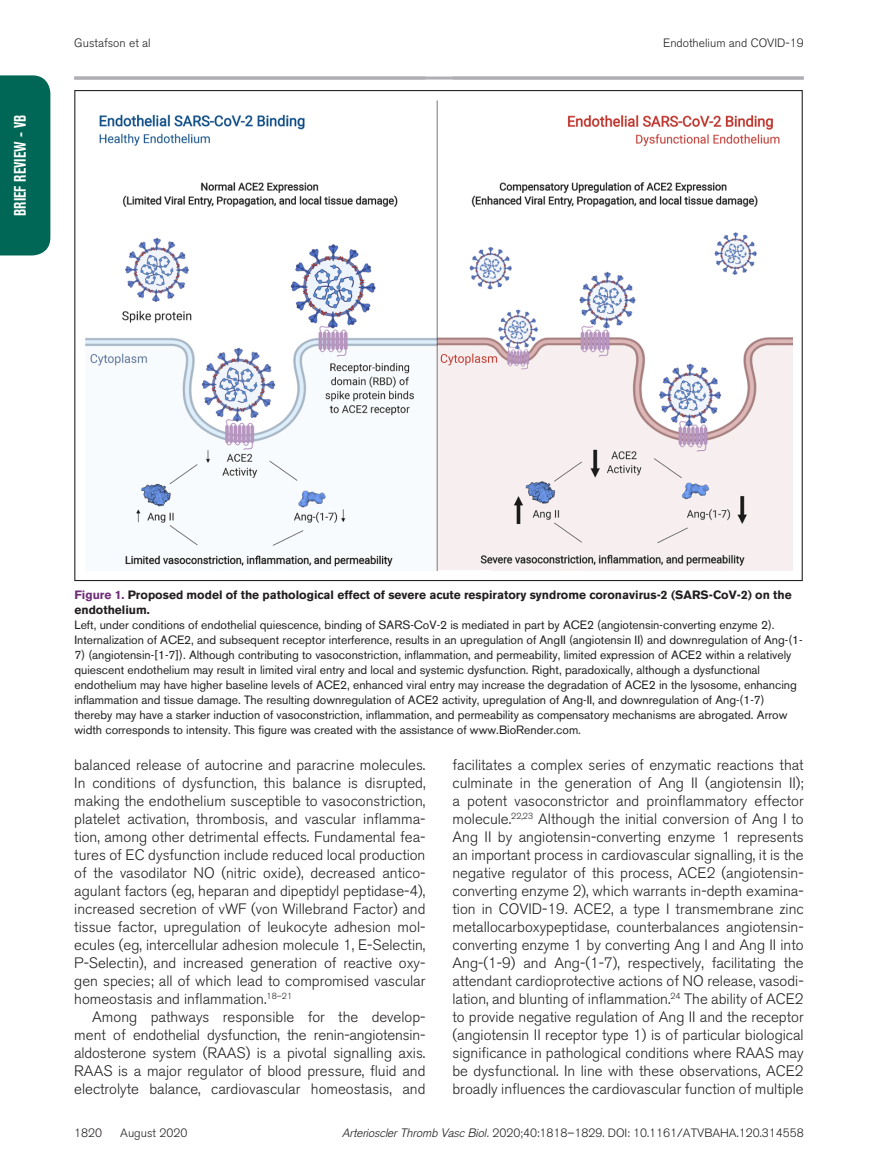
<style>
.page{position:relative;width:878px;height:1175px;background:#fff}
.page>*{position:absolute;margin:0;border:0;box-sizing:border-box;transform-origin:0 0}
.t1{font:700 condensed 16.5px "Akzidenz Grotesk BE";color:#fff;scale:.9 1}
.t2{font:300 15px/18px "Akzidenz Grotesk BE";color:#231f20;text-align:justify}
.t3{font:12px/15px "Akzidenz Grotesk BE";color:#231f20}
.t4{font:300 12px "Akzidenz Grotesk BE";color:#231f20}
.t5{font:700 12px/15px "Akzidenz Grotesk BE";color:#231f20}
.s1{color:#6e2f76}
.s2{font-family:"Akzidenz Grotesk";font-style:italic}
</style>
<div class="page">
<div style="left:0;top:75px;width:50px;height:180px;background:#006756"></div>
<hr style="left:74px;top:76px;width:729px;height:4px;background:#b9babe">
<svg style="left:74px;top:90px;width:729px;height:491px"></svg>
<p class="t1" style="left:11px;top:216px;width:114px;rotate:-90deg">Brief Review - VB</p>
<p class="t4" style="left:74px;top:36px;width:78px">Gustafson et al</p>
<p class="t4" style="left:663px;top:36px;width:142px">Endothelium and COVID-19</p>
<p class="t5" style="left:74px;top:587px;width:718px"><span class="s1">Figure 1.</span> Proposed model of the pathological effect of severe acute respiratory syndrome coronavirus-2 (SARS-CoV-2) on the endothelium.</p>
<p class="t3" style="left:74px;top:617px;width:729px">Left, under conditions of endothelial quiescence, binding of SARS-CoV-2 is mediated in part by ACE2 (angiotensin-converting enzyme 2).<br>Internalization of ACE2, and subsequent receptor interference, results in an upregulation of AngII (angiotensin II) and downregulation of Ang-(1-</p>
<p class="t3" style="left:74px;top:647px;width:724px">7) (angiotensin-[1-7]). Although contributing to vasoconstriction, inflammation, and permeability, limited expression of ACE2 within a relatively quiescent endothelium may result in limited viral entry and local and systemic dysfunction. Right, paradoxically, although a dysfunctional endothelium may have higher baseline levels of ACE2, enhanced viral entry may increase the degradation of ACE2 in the lysosome, enhancing inflammation and tissue damage. The resulting downregulation of ACE2 activity, upregulation of Ang-II, and downregulation of Ang-(1-7) thereby may have a starker induction of vasoconstriction, inflammation, and permeability as compensatory mechanisms are abrogated. Arrow width corresponds to intensity. This figure was created with the assistance of www.BioRender.com.</p>
<p class="t2" style="left:74px;top:756px;width:353px">balanced release of autocrine and paracrine molecules.<br>In conditions of dysfunction, this balance is disrupted, making the endothelium susceptible to vasoconstriction, platelet activation, thrombosis, and vascular inflamma&shy;tion, among other detrimental effects. Fundamental fea&shy;tures of EC dysfunction include reduced local production of the vasodilator NO (nitric oxide), decreased antico&shy;agulant factors (eg, heparan and dipeptidyl peptidase-4), increased secretion of vWF (von Willebrand Factor) and tissue factor, upregulation of leukocyte adhesion mol&shy;ecules (eg, intercellular adhesion molecule 1, E-Selectin, P-Selectin), and increased generation of reactive oxy&shy;gen species; all of which lead to compromised vascular homeostasis and inflammation.<sup>18–21</sup></p>
<p class="t2" style="left:74px;top:1008px;width:353px;text-indent:18px">Among pathways responsible for the develop&shy;ment of endothelial dysfunction, the renin-angiotensin&shy;aldosterone system (RAAS) is a pivotal signalling axis.<br>RAAS is a major regulator of blood pressure, fluid and electrolyte balance, cardiovascular homeostasis, and</p>
<p class="t2" style="left:452px;top:756px;width:353px">facilitates a complex series of enzymatic reactions that culminate in the generation of Ang II (angiotensin II); a potent vasoconstrictor and proinflammatory effector molecule.<sup>22,23</sup> Although the initial conversion of Ang I to Ang II by angiotensin-converting enzyme 1 represents an important process in cardiovascular signalling, it is the negative regulator of this process, ACE2 (angiotensin&shy;converting enzyme 2), which warrants in-depth examina&shy;tion in COVID-19. ACE2, a type I transmembrane zinc metallocarboxypeptidase, counterbalances angiotensin&shy;converting enzyme 1 by converting Ang I and Ang II into Ang-(1-9) and Ang-(1-7), respectively, facilitating the attendant cardioprotective actions of NO release, vasodi&shy;lation, and blunting of inflammation.<sup>24</sup> The ability of ACE2 to provide negative regulation of Ang II and the receptor (angiotensin II receptor type 1) is of particular biological significance in pathological conditions where RAAS may be dysfunctional. In line with these observations, ACE2 broadly influences the cardiovascular function of multiple</p>
<p class="t4" style="left:74px;top:1126px;width:29px">1820</p>
<p class="t4" style="left:120px;top:1126px;width:68px">August 2020</p>
<p class="t4" style="left:342px;top:1126px;width:463px"><span class="s2">Arterioscler Thromb Vasc Biol.</span> 2020;40:1818–1829. DOI: 10.1161/ATVBAHA.120.314558</p>
</div>
